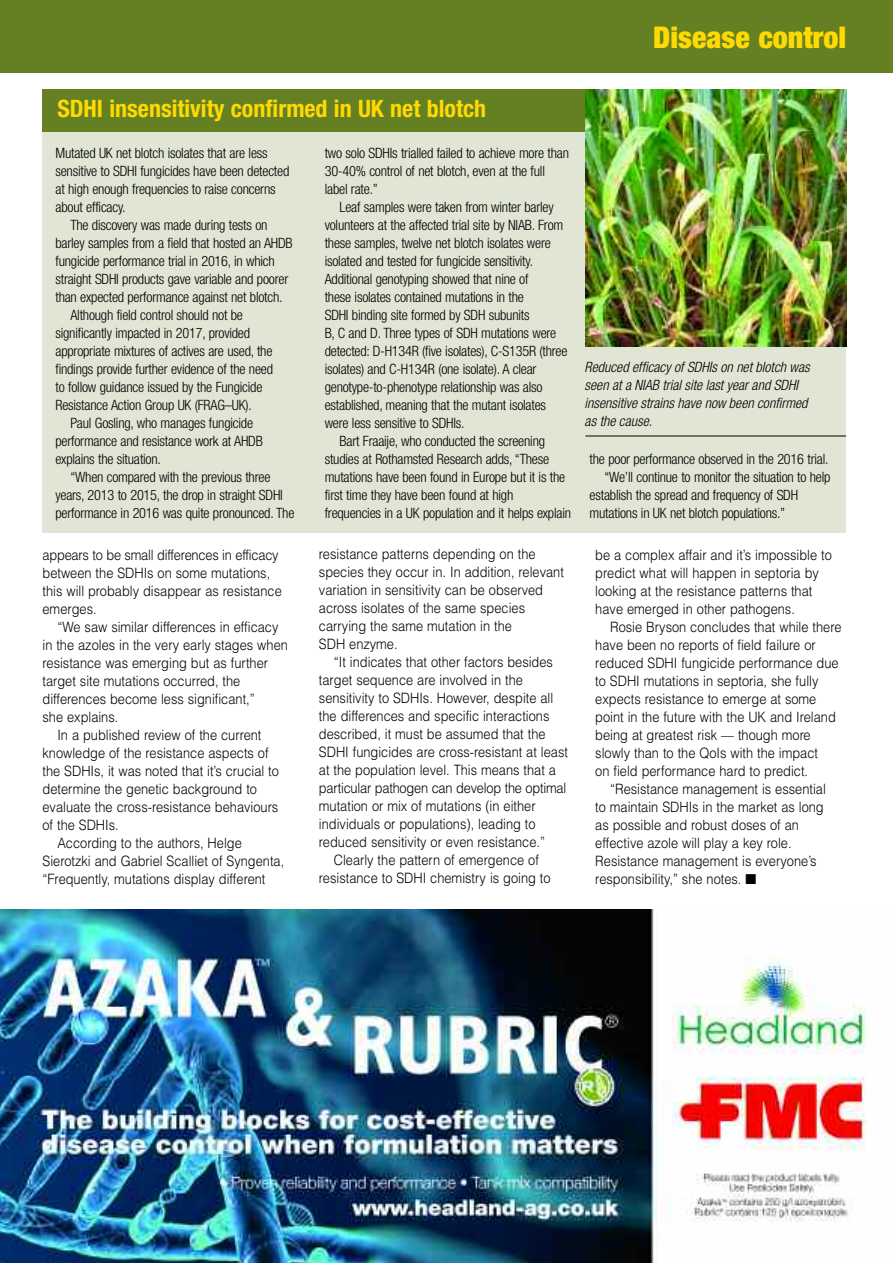
<style>
.page{position:relative;width:893px;height:1263px;background:#fff}
.page>*{position:absolute;margin:0;border:0;box-sizing:border-box;transform-origin:0 0}
.t1{font:900 condensed 30px "Helvetica Neue";color:#ffd902}
.t2{font:700 condensed 24px "Helvetica Neue";color:#ffd902}
.t3{font:300 14.25px/18px "Helvetica";color:#000;scale:.9 1}
.t4{font:300 condensed 14.25px/18px "Helvetica Neue";letter-spacing:-.015em;color:#000}
.t5{font:italic 300 condensed 14.25px/18px "Helvetica Neue";color:#000}
</style>
<div class="page">
<img style="left:0;top:909px;width:866px;height:354px">
<div style="left:43px;top:131px;width:803px;height:401px;background:#e0e6d3"></div>
<hr style="left:585px;top:436px;width:261px;height:1px;background:#000">
<div style="left:43px;top:89px;width:803px;height:43px;background:#648022"></div>
<img style="left:586px;top:89px;width:260px;height:258px">
<div style="left:0;top:0;width:893px;height:72px;background:#648022"></div>
<h1 class="t1" style="left:653px;top:27px;width:194px">Disease control</h1>
<h2 class="t2" style="left:57px;top:100px;width:430px">SDHI insensitivity confirmed in UK net blotch</h2>
<p class="t4" style="left:55px;top:145px;width:214px">Mutated UK net blotch isolates that are less</p>
<p class="t4" style="left:55px;top:163px;width:235px">sensitive to SDHI fungicides have been detected</p>
<p class="t4" style="left:55px;top:181px;width:222px">at high enough frequencies to raise concerns</p>
<p class="t4" style="left:55px;top:199px;width:72px">about efficacy.</p>
<p class="t4" style="left:70px;top:217px;width:199px">The discovery was made during tests on</p>
<p class="t4" style="left:55px;top:235px;width:239px">barley samples from a field that hosted an AHDB</p>
<p class="t4" style="left:55px;top:253px;width:221px">fungicide performance trial in 2016, in which</p>
<p class="t4" style="left:55px;top:271px;width:234px">straight SDHI products gave variable and poorer</p>
<p class="t4" style="left:55px;top:289px;width:229px">than expected performance against net blotch.</p>
<p class="t4" style="left:70px;top:307px;width:174px">Although field control should not be</p>
<p class="t4" style="left:55px;top:325px;width:196px">significantly impacted in 2017, provided</p>
<p class="t4" style="left:55px;top:343px;width:218px">appropriate mixtures of actives are used, the</p>
<p class="t4" style="left:55px;top:361px;width:219px">findings provide further evidence of the need</p>
<p class="t4" style="left:55px;top:379px;width:209px">to follow guidance issued by the Fungicide</p>
<p class="t4" style="left:55px;top:397px;width:198px">Resistance Action Group UK (FRAG–UK).</p>
<p class="t4" style="left:70px;top:415px;width:184px">Paul Gosling, who manages fungicide</p>
<p class="t4" style="left:55px;top:433px;width:209px">performance and resistance work at AHDB</p>
<p class="t4" style="left:55px;top:451px;width:107px">explains the situation.</p>
<p class="t4" style="left:70px;top:469px;width:202px">“When compared with the previous three</p>
<p class="t4" style="left:55px;top:487px;width:229px">years, 2013 to 2015, the drop in straight SDHI</p>
<p class="t4" style="left:55px;top:505px;width:240px">performance in 2016 was quite pronounced. The</p>
<p class="t3" style="left:43px;top:546px;width:267px">appears to be small differences in efficacy between the SDHIs on some mutations, this will probably disappear as resistance emerges.</p>
<p class="t3" style="left:57px;top:618px;width:247px">“We saw similar differences in efficacy</p>
<p class="t3" style="left:43px;top:636px;width:274px">in the azoles in the very early stages when</p>
<p class="t3" style="left:43px;top:654px;width:252px">resistance was emerging but as further</p>
<p class="t3" style="left:43px;top:672px;width:221px">target site mutations occurred, the</p>
<p class="t3" style="left:43px;top:690px;width:237px">differences become less significant,”</p>
<p class="t3" style="left:43px;top:708px;width:86px">she explains.</p>
<p class="t3" style="left:57px;top:726px;width:228px">In a published review of the current</p>
<p class="t3" style="left:43px;top:744px;width:253px">knowledge of the resistance aspects of</p>
<p class="t3" style="left:43px;top:762px;width:264px">the SDHIs, it was noted that it’s crucial to</p>
<p class="t3" style="left:43px;top:780px;width:240px">determine the genetic background to</p>
<p class="t3" style="left:43px;top:798px;width:264px">evaluate the cross-resistance behaviours</p>
<p class="t3" style="left:43px;top:816px;width:86px">of the SDHIs.</p>
<p class="t3" style="left:57px;top:834px;width:206px">According to the authors, Helge</p>
<p class="t3" style="left:43px;top:852px;width:270px">Sierotzki and Gabriel Scalliet of Syngenta,</p>
<p class="t3" style="left:43px;top:870px;width:249px">“Frequently, mutations display different</p>
<p class="t4" style="left:325px;top:145px;width:246px">two solo SDHIs trialled failed to achieve more than<br>30-40% control of net blotch, even at the full label rate.”</p>
<p class="t4" style="left:340px;top:199px;width:216px">Leaf samples were taken from winter barley</p>
<p class="t4" style="left:325px;top:217px;width:240px">volunteers at the affected trial site by NIAB. From</p>
<p class="t4" style="left:325px;top:235px;width:228px">these samples, twelve net blotch isolates were</p>
<p class="t4" style="left:325px;top:253px;width:210px">isolated and tested for fungicide sensitivity.</p>
<p class="t4" style="left:325px;top:271px;width:205px">Additional genotyping showed that nine of</p>
<p class="t4" style="left:325px;top:289px;width:201px">these isolates contained mutations in the</p>
<p class="t4" style="left:325px;top:307px;width:206px">SDHI binding site formed by SDH subunits</p>
<p class="t4" style="left:325px;top:325px;width:233px">B, C and D. Three types of SDH mutations were</p>
<p class="t4" style="left:325px;top:343px;width:244px">detected: D-H134R (five isolates), C-S135R (three</p>
<p class="t4" style="left:325px;top:361px;width:213px">isolates) and C-H134R (one isolate). A clear</p>
<p class="t4" style="left:325px;top:379px;width:219px">genotype-to-phenotype relationship was also</p>
<p class="t4" style="left:325px;top:397px;width:223px">established, meaning that the mutant isolates</p>
<p class="t4" style="left:325px;top:415px;width:141px">were less sensitive to SDHIs.</p>
<p class="t4" style="left:340px;top:433px;width:207px">Bart Fraaije, who conducted the screening</p>
<p class="t4" style="left:325px;top:451px;width:226px">studies at Rothamsted Research adds, “These</p>
<p class="t4" style="left:325px;top:469px;width:242px">mutations have been found in Europe but it is the</p>
<p class="t4" style="left:325px;top:487px;width:190px">first time they have been found at high</p>
<p class="t4" style="left:325px;top:505px;width:248px">frequencies in a UK population and it helps explain</p>
<p class="t3" style="left:319px;top:545px;width:274px">resistance patterns depending on the species they occur in. In addition, relevant variation in sensitivity can be observed across isolates of the same species carrying the same mutation in the<br>SDH enzyme.</p>
<p class="t3" style="left:334px;top:653px;width:245px">“It indicates that other factors besides</p>
<p class="t3" style="left:319px;top:671px;width:228px">target sequence are involved in the</p>
<p class="t3" style="left:319px;top:689px;width:262px">sensitivity to SDHIs. However, despite all</p>
<p class="t3" style="left:319px;top:707px;width:258px">the differences and specific interactions</p>
<p class="t3" style="left:319px;top:725px;width:253px">described, it must be assumed that the</p>
<p class="t3" style="left:319px;top:743px;width:278px">SDHI fungicides are cross-resistant at least</p>
<p class="t3" style="left:319px;top:761px;width:265px">at the population level. This means that a</p>
<p class="t3" style="left:319px;top:779px;width:276px">particular pathogen can develop the optimal</p>
<p class="t3" style="left:319px;top:797px;width:242px">mutation or mix of mutations (in either</p>
<p class="t3" style="left:319px;top:815px;width:242px">individuals or populations), leading to</p>
<p class="t3" style="left:319px;top:833px;width:253px">reduced sensitivity or even resistance.”</p>
<p class="t3" style="left:334px;top:851px;width:229px">Clearly the pattern of emergence of</p>
<p class="t3" style="left:319px;top:869px;width:259px">resistance to SDHI chemistry is going to</p>
<p class="t5" style="left:585px;top:359px;width:226px">Reduced efficacy of SDHIs on net blotch was seen at a NIAB trial site last year and SDHI insensitive strains have now been confirmed as the cause.</p>
<p class="t4" style="left:590px;top:451px;width:240px">the poor performance observed in the 2016 trial.</p>
<p class="t4" style="left:604px;top:469px;width:228px">“We’ll continue to monitor the situation to help</p>
<p class="t4" style="left:590px;top:487px;width:210px">establish the spread and frequency of SDH</p>
<p class="t4" style="left:590px;top:505px;width:197px">mutations in UK net blotch populations.”</p>
<p class="t3" style="left:595px;top:546px;width:264px">be a complex affair and it’s impossible to predict what will happen in septoria by looking at the resistance patterns that have emerged in other pathogens.</p>
<p class="t3" style="left:595px;top:618px;width:275px;text-indent:15px">Rosie Bryson concludes that while there have been no reports of field failure or reduced SDHI fungicide performance due to SDHI mutations in septoria, she fully expects resistance to emerge at some point in the future with the UK and Ireland being at greatest risk –– though more slowly than to the QoIs with the impact<br>on field performance hard to predict.</p>
<p class="t3" style="left:595px;top:780px;width:258px;text-indent:15px">“Resistance management is essential to maintain SDHIs in the market as long as possible and robust doses of an effective azole will play a key role.<br>Resistance management is everyone’s responsibility,” she notes. ■</p>
</div>
